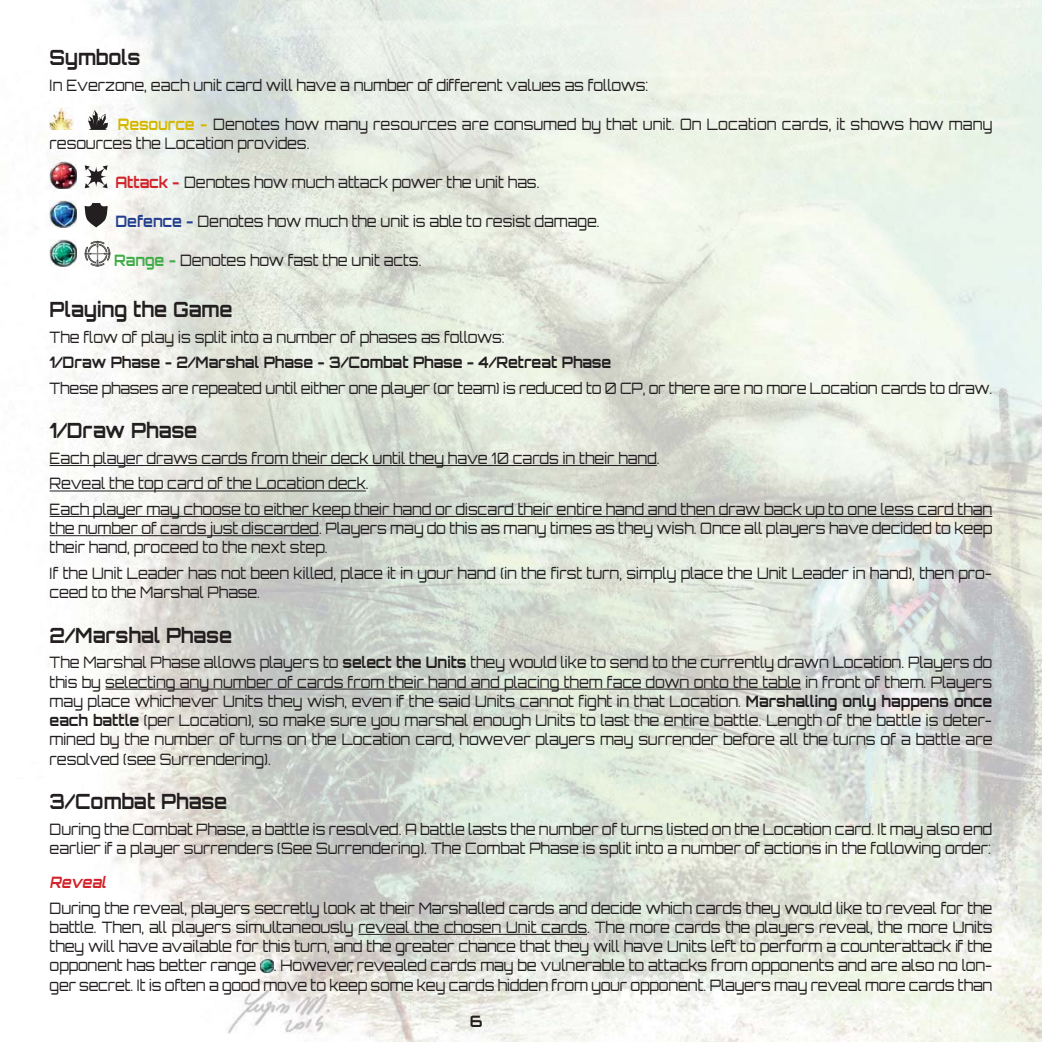
<style>
.page{position:relative;width:1042px;height:1042px;background:#fff}
.page>*{position:absolute;margin:0;border:0;box-sizing:border-box;transform-origin:0 0}
.t1{font:700 21px "Orbitron";color:#231f20;scale:.9 1}
.t2{font:300 15.75px/19.2px "Orbitron";color:#231f20;scale:.9 1}
.t3{font:700 15.75px "Orbitron";color:#231f20;scale:.9 1}
.t4{font:italic 700 15.75px "Orbitron";color:#d2232a;scale:.9 1}
.t5{font:700 15.75px "Orbitron";color:#231f20}
.s1{font-weight:700;color:#d5b700}
.s2{font-weight:700;color:#d2232a}
.s3{font-weight:700;color:#25408e}
.s4{font-weight:700;color:#41ad49}
.s5{font-weight:700}
</style>
<div class="page">
<img style="left:49px;top:0;width:769px;height:1042px">
<img style="left:818px;top:0;width:224px;height:1042px">
<hr style="left:50px;top:465px;width:607px;height:1px;background:#231f20">
<hr style="left:50px;top:490px;width:316px;height:1px;background:#231f20">
<hr style="left:50px;top:516px;width:942px;height:1px;background:#231f20">
<hr style="left:50px;top:535px;width:269px;height:1px;background:#231f20">
<hr style="left:105px;top:689px;width:696px;height:1px;background:#231f20">
<hr style="left:358px;top:934px;width:229px;height:1px;background:#231f20">
<img style="left:50px;top:108px;width:23px;height:22px">
<svg style="left:88px;top:110px;width:20px;height:20px"></svg>
<img style="left:50px;top:162px;width:27px;height:27px">
<svg style="left:107px;top:165px;width:1px;height:23px"></svg>
<svg style="left:85px;top:165px;width:22px;height:23px"></svg>
<svg style="left:85px;top:165px;width:23px;height:23px"></svg>
<img style="left:50px;top:200px;width:27px;height:27px">
<svg style="left:85px;top:203px;width:23px;height:24px"></svg>
<img style="left:50px;top:239px;width:27px;height:27px">
<svg style="left:85px;top:241px;width:25px;height:25px"></svg>
<img style="left:260px;top:958px;width:14px;height:14px">
<h1 class="t1" style="left:50px;top:50px;width:102px">Symbols</h1>
<p class="t2" style="left:50px;top:77px;width:667px">In Everzone, each unit card will have a number of different values as follows:</p>
<p class="t2" style="left:50px;top:116px;width:1049px;text-indent:68px"><span class="s1">Resource -</span> Denotes how many resources are consumed by that unit. On Location cards, it shows how many resources the Location provides.</p>
<p class="t2" style="left:115px;top:175px;width:473px"><span class="s2">Attack -</span> Denotes how much attack power the unit has.</p>
<p class="t2" style="left:115px;top:214px;width:540px"><span class="s3">Defence -</span> Denotes how much the unit is able to resist damage.</p>
<p class="t2" style="left:114px;top:253px;width:343px"><span class="s4">Range -</span> Denotes how fast the unit acts.</p>
<h1 class="t1" style="left:50px;top:302px;width:205px">Playing the Game</h1>
<p class="t2" style="left:50px;top:329px;width:507px">The flow of play is split into a number of phases as follows:</p>
<p class="t3" style="left:50px;top:357px;width:626px">1/Draw Phase - 2/Marshal Phase - 3/Combat Phase - 4/Retreat Phase</p>
<p class="t2" style="left:50px;top:380px;width:1049px">These phases are repeated until either one player (or team) is reduced to 0 CP, or there are no more Location cards to draw.</p>
<h1 class="t1" style="left:50px;top:423px;width:165px">1/Draw Phase</h1>
<p class="t2" style="left:50px;top:447px;width:1049px;line-height:25.4px">Each player draws cards from their deck until they have 10 cards in their hand.<br>Reveal the top card of the Location deck.<br>Each player may choose to either keep their hand or discard their entire hand and then draw back up to one less card than</p>
<p class="t2" style="left:50px;top:521px;width:1049px">the number of cards just discarded. Players may do this as many times as they wish. Once all players have decided to keep their hand, proceed to the next step.</p>
<p class="t2" style="left:50px;top:565px;width:1049px">If the Unit Leader has not been killed, place it in your hand (in the first turn, simply place the Unit Leader in hand), then pro&shy;ceed to the Marshal Phase.</p>
<h1 class="t1" style="left:50px;top:628px;width:204px">2/Marshal Phase</h1>
<p class="t2" style="left:50px;top:655px;width:1049px;text-align:justify">The Marshal Phase allows players to <span class="s5">select the Units</span> they would like to send to the currently drawn Location. Players do this by selecting any number of cards from their hand and placing them face down onto the table in front of them. Players may place whichever Units they wish, even if the said Units cannot fight in that Location. <span class="s5">Marshalling only happens once each battle</span> (per Location), so make sure you marshal enough Units to last the entire battle. Length of the battle is deter&shy;mined by the number of turns on the Location card, however players may surrender before all the turns of a battle are resolved (see Surrendering).</p>
<h1 class="t1" style="left:50px;top:794px;width:199px">3/Combat Phase</h1>
<p class="t2" style="left:50px;top:821px;width:1049px">During the Combat Phase, a battle is resolved. A battle lasts the number of turns listed on the Location card. It may also end earlier if a player surrenders (See Surrendering). The Combat Phase is split into a number of actions in the following order:</p>
<p class="t4" style="left:50px;top:877px;width:67px">Reveal</p>
<p class="t2" style="left:50px;top:900px;width:1049px;text-align:justify">During the reveal, players secretly look at their Marshalled cards and decide which cards they would like to reveal for the battle. Then, all players simultaneously reveal the chosen Unit cards. The more cards the players reveal, the more Units they will have available for this turn, and the greater chance that they will have Units left to perform a counterattack if the opponent has better range . However, revealed cards may be vulnerable to attacks from opponents and are also no lon&shy;ger secret. It is often a good move to keep some key cards hidden from your opponent. Players may reveal more cards than</p>
<p class="t5" style="left:470px;top:1015px;width:14px">6</p>
</div>
